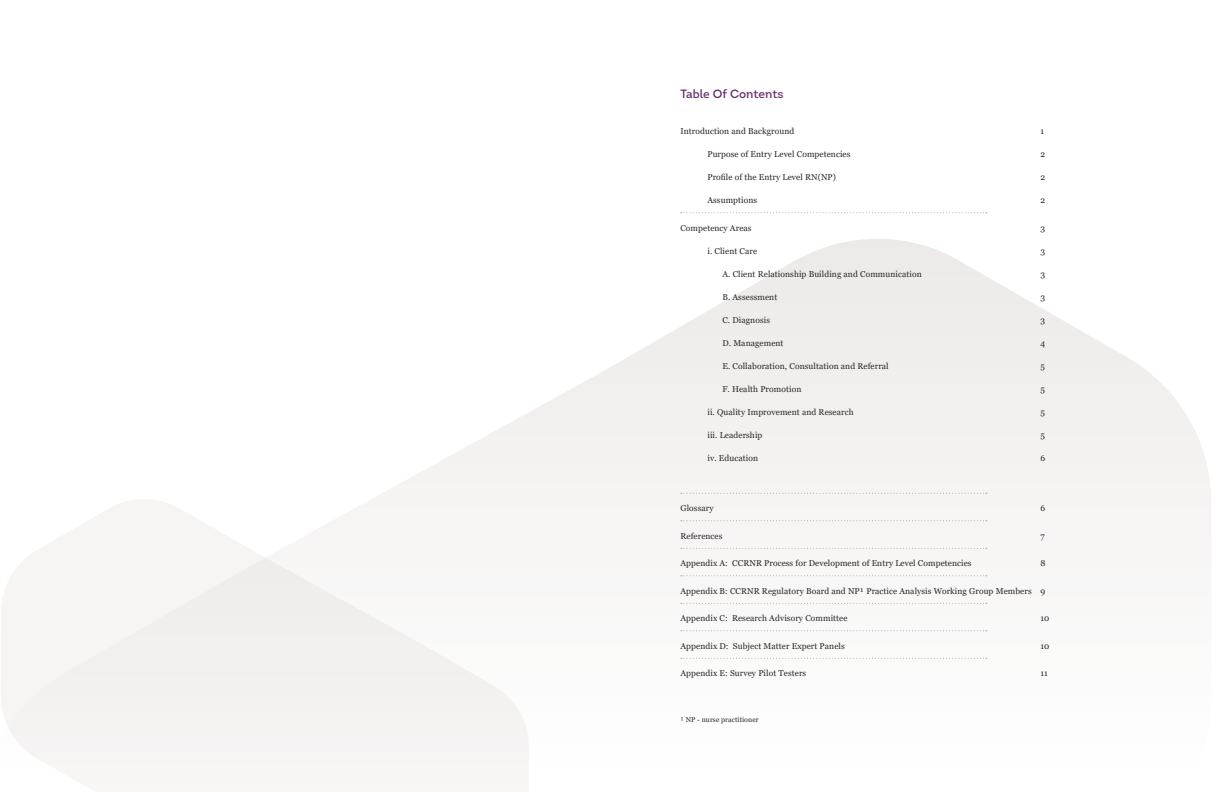
<style>
.page{position:relative;width:1224px;height:792px;background:#fff}
.page>*{position:absolute;margin:0;border:0;box-sizing:border-box;transform-origin:0 0}
.t1{font:12px "Intro";color:#672e6c}
.t2{font:8.5px "Georgia";letter-spacing:.01em;color:#292829}
.t3{font:7px "Georgia";letter-spacing:.01em;color:#292829}
</style>
<div class="page">
<svg style="left:373px;top:239px;width:838px;height:420px;fill:#f7f5f5"></svg>
<svg style="left:1px;top:499px;width:528px;height:265px;fill:#f6f5f4"></svg>
<svg style="left:681px;top:212px;width:306px;height:1px"></svg>
<svg style="left:681px;top:493px;width:306px;height:1px"></svg>
<svg style="left:681px;top:520px;width:306px;height:1px"></svg>
<svg style="left:681px;top:548px;width:306px;height:1px"></svg>
<svg style="left:681px;top:575px;width:306px;height:1px"></svg>
<svg style="left:681px;top:603px;width:306px;height:1px"></svg>
<svg style="left:681px;top:630px;width:306px;height:1px"></svg>
<svg style="left:681px;top:658px;width:306px;height:1px"></svg>
<h1 class="t1" style="left:680px;top:87px;width:105px">Table Of Contents</h1>
<p class="t2" style="left:680px;top:126px;width:115px">Introduction and Background</p>
<p class="t2" style="left:1040px;top:126px;width:5px">1</p>
<p class="t2" style="left:707px;top:149px;width:145px">Purpose of Entry Level Competencies</p>
<p class="t2" style="left:1040px;top:149px;width:6px">2</p>
<p class="t2" style="left:707px;top:172px;width:130px">Profile of the Entry Level RN(NP)</p>
<p class="t2" style="left:1040px;top:172px;width:6px">2</p>
<p class="t2" style="left:707px;top:195px;width:51px">Assumptions</p>
<p class="t2" style="left:1040px;top:195px;width:6px">2</p>
<p class="t2" style="left:680px;top:223px;width:73px">Competency Areas</p>
<p class="t2" style="left:1040px;top:223px;width:6px">3</p>
<p class="t2" style="left:707px;top:246px;width:51px">i. Client Care</p>
<p class="t2" style="left:1040px;top:246px;width:6px">3</p>
<p class="t2" style="left:722px;top:269px;width:201px">A. Client Relationship Building and Communication</p>
<p class="t2" style="left:1040px;top:269px;width:6px">3</p>
<p class="t2" style="left:722px;top:292px;width:56px">B. Assessment</p>
<p class="t2" style="left:1040px;top:292px;width:6px">3</p>
<p class="t2" style="left:722px;top:315px;width:49px">C. Diagnosis</p>
<p class="t2" style="left:1040px;top:315px;width:6px">3</p>
<p class="t2" style="left:722px;top:338px;width:63px">D. Management</p>
<p class="t2" style="left:1040px;top:338px;width:6px">4</p>
<p class="t2" style="left:722px;top:361px;width:168px">E. Collaboration, Consultation and Referral</p>
<p class="t2" style="left:1040px;top:361px;width:6px">5</p>
<p class="t2" style="left:722px;top:384px;width:80px">F. Health Promotion</p>
<p class="t2" style="left:1040px;top:384px;width:6px">5</p>
<p class="t2" style="left:707px;top:407px;width:148px">ii. Quality Improvement and Research</p>
<p class="t2" style="left:1040px;top:407px;width:6px">5</p>
<p class="t2" style="left:707px;top:430px;width:56px">iii. Leadership</p>
<p class="t2" style="left:1041px;top:430px;width:6px">5</p>
<p class="t2" style="left:708px;top:453px;width:52px">iv. Education</p>
<p class="t2" style="left:1041px;top:453px;width:6px">6</p>
<p class="t2" style="left:681px;top:503px;width:35px">Glossary</p>
<p class="t2" style="left:1041px;top:503px;width:6px">6</p>
<p class="t2" style="left:681px;top:531px;width:43px">References</p>
<p class="t2" style="left:1041px;top:531px;width:6px">7</p>
<p class="t2" style="left:681px;top:558px;width:293px">Appendix A: CCRNR Process for Development of Entry Level Competencies</p>
<p class="t2" style="left:1041px;top:558px;width:7px">8</p>
<p class="t2" style="left:681px;top:586px;width:366px">Appendix B: CCRNR Regulatory Board and NP¹ Practice Analysis Working Group Members 9</p>
<p class="t2" style="left:681px;top:613px;width:169px">Appendix C: Research Advisory Committee</p>
<p class="t2" style="left:1041px;top:613px;width:10px">10</p>
<p class="t2" style="left:681px;top:641px;width:166px">Appendix D: Subject Matter Expert Panels</p>
<p class="t2" style="left:1041px;top:641px;width:10px">10</p>
<p class="t2" style="left:681px;top:668px;width:127px">Appendix E: Survey Pilot Testers</p>
<p class="t2" style="left:1041px;top:668px;width:9px">11</p>
<p class="t3" style="left:680px;top:716px;width:80px">¹ NP - nurse practitioner</p>
</div>
